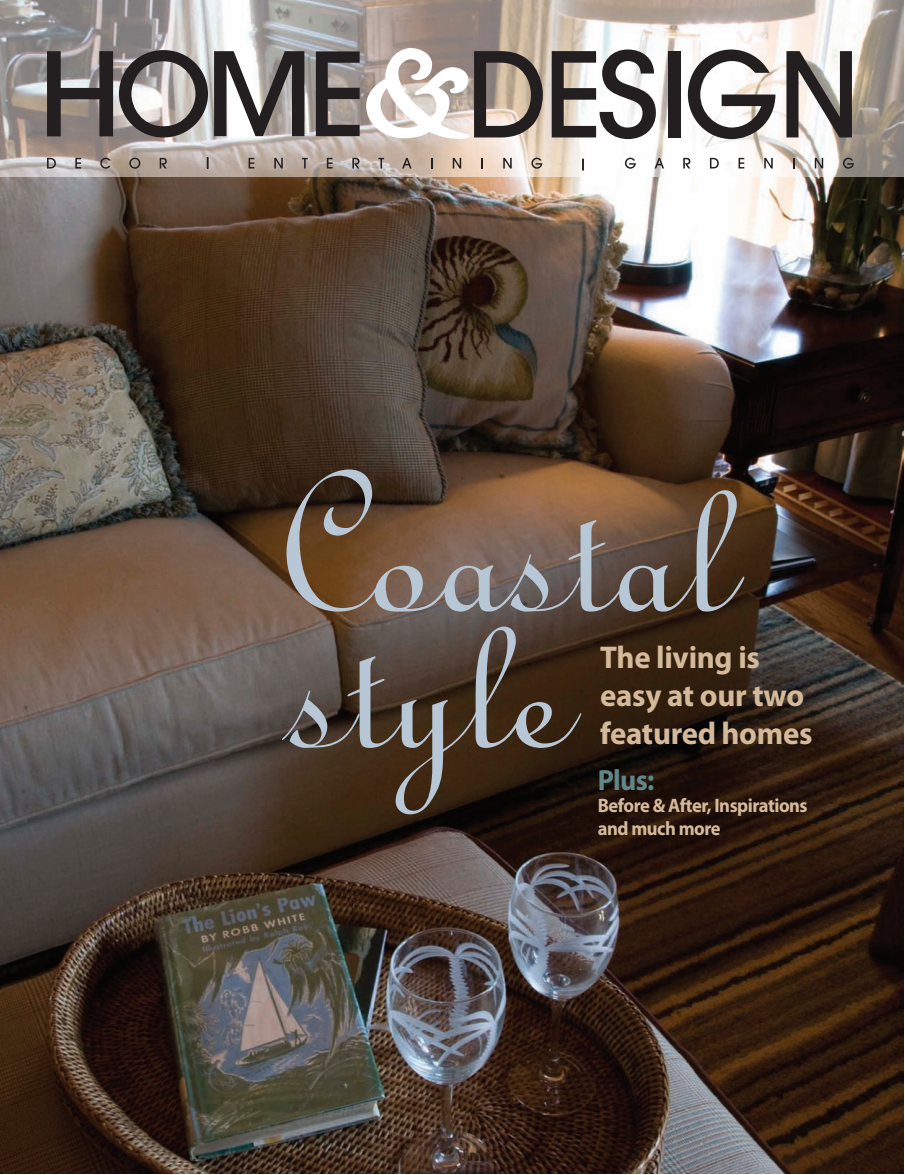
<style>
.page{position:relative;width:905px;height:1175px;background:#fff}
.page>*{position:absolute;margin:0;border:0;box-sizing:border-box;transform-origin:0 0}
.t1{font:222.75px "Linoscript Std";color:#b8c7d5;scale:.94 1}
.t2{font:700 31.5px/37.8px "Myriad Pro";letter-spacing:-.01em;color:#d4ba9b}
.t3{font:700 29.25px "Myriad Pro";color:#618687;scale:.95 1}
.t4{font:700 19.5px/22.5px "Myriad Pro";letter-spacing:-.025em;color:#d4ba9b;scale:.95 1}
</style>
<div class="page">
<img style="left:0;top:0;width:903px;height:1173px">
<svg style="left:47px;top:51px;width:66px;height:85px;background:#605b59"></svg>
<svg style="left:119px;top:50px;width:89px;height:87px;background:#8c8786"></svg>
<svg style="left:214px;top:51px;width:90px;height:85px"></svg>
<svg style="left:316px;top:51px;width:43px;height:85px;background:#5e5857"></svg>
<svg style="left:551px;top:49px;width:105px;height:90px"></svg>
<div style="left:668px;top:51px;width:12px;height:86px;background:#231f20"></div>
<svg style="left:687px;top:49px;width:88px;height:90px"></svg>
<svg style="left:786px;top:51px;width:65px;height:86px"></svg>
<svg style="left:366px;top:48px;width:177px;height:91px"></svg>
<svg style="left:47px;top:158px;width:9px;height:10px"></svg>
<svg style="left:75px;top:158px;width:6px;height:10px"></svg>
<svg style="left:100px;top:158px;width:11px;height:11px"></svg>
<svg style="left:129px;top:158px;width:11px;height:11px"></svg>
<svg style="left:160px;top:158px;width:7px;height:10px"></svg>
<svg style="left:248px;top:158px;width:6px;height:10px"></svg>
<svg style="left:274px;top:158px;width:9px;height:10px"></svg>
<svg style="left:302px;top:158px;width:6px;height:10px"></svg>
<svg style="left:327px;top:158px;width:5px;height:10px"></svg>
<svg style="left:352px;top:158px;width:7px;height:10px"></svg>
<svg style="left:378px;top:158px;width:6px;height:10px"></svg>
<svg style="left:402px;top:158px;width:9px;height:10px"></svg>
<svg style="left:453px;top:158px;width:8px;height:10px"></svg>
<svg style="left:481px;top:158px;width:2px;height:10px"></svg>
<svg style="left:503px;top:158px;width:8px;height:10px"></svg>
<svg style="left:531px;top:158px;width:11px;height:11px"></svg>
<svg style="left:625px;top:158px;width:11px;height:11px"></svg>
<svg style="left:654px;top:158px;width:10px;height:10px"></svg>
<svg style="left:683px;top:158px;width:7px;height:10px"></svg>
<svg style="left:710px;top:158px;width:8px;height:10px"></svg>
<svg style="left:738px;top:158px;width:6px;height:10px"></svg>
<svg style="left:764px;top:158px;width:8px;height:10px"></svg>
<svg style="left:814px;top:158px;width:9px;height:10px"></svg>
<svg style="left:843px;top:158px;width:10px;height:11px"></svg>
<svg style="left:207px;top:157px;width:1px;height:12px"></svg>
<svg style="left:582px;top:159px;width:2px;height:11px"></svg>
<h1 class="t1" style="left:283px;top:431px;width:471px">Coastal</h1>
<h1 class="t1" style="left:283px;top:567px;width:298px">style</h1>
<p class="t2" style="left:600px;top:637px;width:213px">The living is easy at our two featured homes</p>
<p class="t3" style="left:597px;top:760px;width:61px">Plus:</p>
<p class="t4" style="left:597px;top:793px;width:222px">Before &amp; After, Inspirations and much more</p>
</div>
